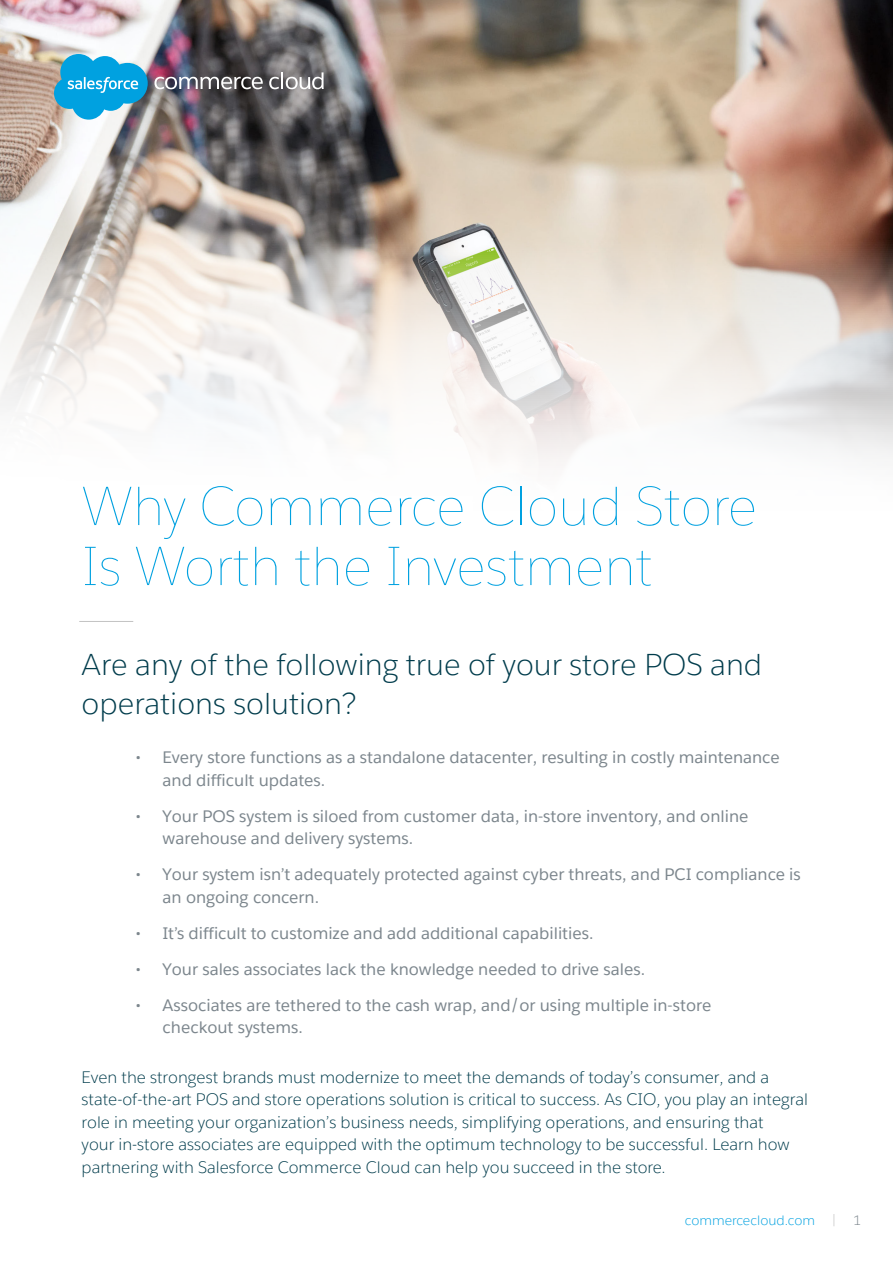
<style>
.page{position:relative;width:893px;height:1263px;background:#fff}
.page>*{position:absolute;margin:0;border:0;box-sizing:border-box;transform-origin:0 0}
.Hed_1{font:100 54px/60px "Salesforce Sans";color:#00a1e0}
.Body{font:300 30px/39px "Salesforce Sans";color:#003c4c}
.t1{font:16.5px/22.5px "Salesforce Sans";color:#7c868d}
.Body-2{font:300 16.5px/22.5px "Salesforce Sans";color:#003c4c}
.Eyebrow{font:300 13.5px "Salesforce Sans";color:#00a1e0}
.s1{color:#c2c2c2}
.s2{color:#7c868d}
</style>
<div class="page">
<img style="left:0;top:0;width:893px;height:462px">
<svg style="left:54px;top:54px;width:94px;height:66px;background:#47afd6"></svg>
<svg style="left:154px;top:77px;width:109px;height:12px"></svg>
<svg style="left:269px;top:72px;width:55px;height:17px"></svg>
<hr style="left:79px;top:621px;width:54px;height:1px;background:#c2c2c2">
<p class="Hed_1" style="left:82px;top:476px;width:677px">Why Commerce Cloud Store<br>Is Worth the Investment</p>
<p class="Body" style="left:82px;top:645px;width:682px">Are any of the following true of your store POS and operations solution?</p>
<p class="t1" style="left:163px;top:746px;width:619px;text-indent:-27px">• Every store functions as a standalone datacenter, resulting in costly maintenance and difficult updates.</p>
<p class="t1" style="left:163px;top:805px;width:587px;text-indent:-27px">• Your POS system is siloed from customer data, in-store inventory, and online warehouse and delivery systems.</p>
<p class="t1" style="left:163px;top:863px;width:640px;text-indent:-27px">• Your system isn’t adequately protected against cyber threats, and PCI compliance is an ongoing concern.</p>
<p class="t1" style="left:136px;top:922px;width:459px">• It’s difficult to customize and add additional capabilities.</p>
<p class="t1" style="left:136px;top:958px;width:511px">• Your sales associates lack the knowledge needed to drive sales.</p>
<p class="t1" style="left:163px;top:994px;width:550px;text-indent:-27px">• Associates are tethered to the cash wrap, and/or using multiple in-store checkout systems.</p>
<p class="Body-2" style="left:82px;top:1066px;width:728px">Even the strongest brands must modernize to meet the demands of today’s consumer, and a state-of-the-art POS and store operations solution is critical to success. As CIO, you play an integral role in meeting your organization’s business needs, simplifying operations, and ensuring that<br>your in-store associates are equipped with the optimum technology to be successful. Learn how partnering with Salesforce Commerce Cloud can help you succeed in the store.</p>
<p class="Eyebrow" style="left:685px;top:1212px;width:178px">commercecloud.com <span class="s1">|</span> <span class="s2">1</span></p>
</div>
